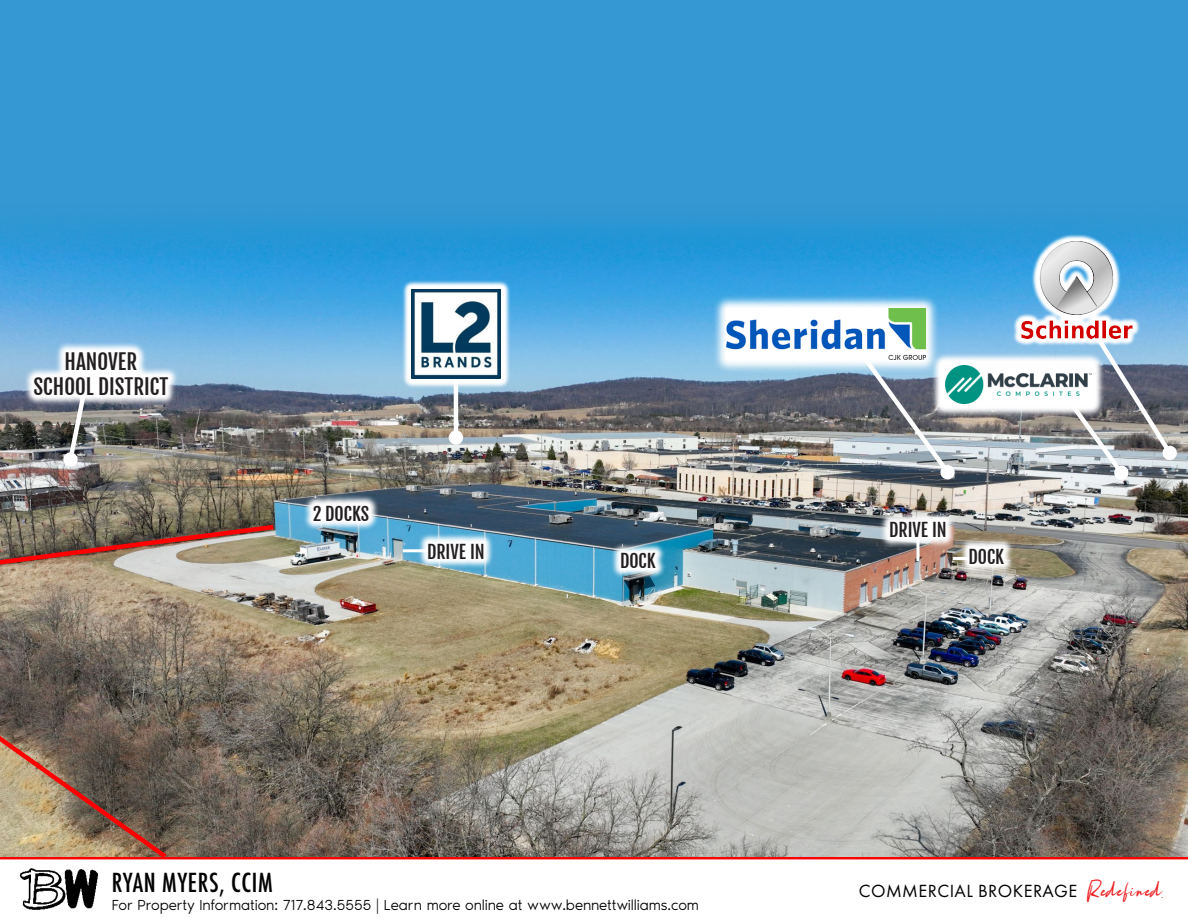
<style>
.page{position:relative;width:1188px;height:918px;background:#fff}
.page>*{position:absolute;margin:0;border:0;box-sizing:border-box;transform-origin:0 0}
.t1{font:500 condensed 25.5px "Futura";letter-spacing:.025em;color:#000}
.t2{font:21px "Fjalla One";color:#231f20}
.t3{font:18.3px "Futura PT";letter-spacing:.025em;color:#000}
.t4{font:18px "Fjalla One";color:#231f20}
.t5{font:300 15px "Noir Pro";color:#000}
.s1{color:#fff}
.s2{font-family:"Rotterdam";font-style:italic;font-size:27.6px;color:#ee2123}
</style>
<div class="page">
<svg style="left:278px;top:856px;width:910px;height:4px;background:#de413f"></svg>
<img style="left:19px;top:868px;width:79px;height:42px">
<div style="left:0;top:0;width:1188px;height:262px;background:#3598d3"></div>
<img style="left:0;top:224px;width:1188px;height:632px">
<svg style="left:303px;top:495px;width:76px;height:37px"></svg>
<svg style="left:418px;top:533px;width:76px;height:36px"></svg>
<svg style="left:610px;top:542px;width:56px;height:37px"></svg>
<hr style="left:403px;top:549px;width:24px;height:3px;background:#fff">
<hr style="left:953px;top:557px;width:24px;height:3px;background:#fff">
<svg style="left:959px;top:538px;width:56px;height:36px"></svg>
<svg style="left:916px;top:548px;width:4px;height:13px"></svg>
<svg style="left:880px;top:511px;width:76px;height:37px"></svg>
<svg style="left:0;top:522px;width:278px;height:338px;background:#887565"></svg>
<svg style="left:63px;top:406px;width:29px;height:61px"></svg>
<svg style="left:23px;top:342px;width:156px;height:64px"></svg>
<svg style="left:956px;top:352px;width:108px;height:66px"></svg>
<img style="left:956px;top:366px;width:108px;height:38px">
<hr style="left:454px;top:363px;width:4px;height:75px;background:#fff">
<div style="left:449px;top:430px;width:14px;height:15px;background:#fff;border-radius:50%"></div>
<svg style="left:839px;top:325px;width:117px;height:155px;background:#86919b"></svg>
<svg style="left:1064px;top:324px;width:114px;height:157px"></svg>
<svg style="left:401px;top:279px;width:109px;height:110px"></svg>
<img style="left:411px;top:289px;width:89px;height:90px">
<svg style="left:712px;top:294px;width:227px;height:80px;background:#aad5ef"></svg>
<img style="left:727px;top:308px;width:198px;height:52px">
<svg style="left:1013px;top:233px;width:128px;height:113px"></svg>
<img style="left:999px;top:242px;width:154px;height:96px">
<p class="t2" style="left:65px;top:349px;width:74px">HANOVER</p>
<p class="t2" style="left:33px;top:374px;width:136px">SCHOOL DISTRICT</p>
<p class="t4" style="left:313px;top:503px;width:58px">2 DOCKS</p>
<p class="t4" style="left:427px;top:541px;width:59px">DRIVE IN</p>
<p class="t4" style="left:889px;top:519px;width:59px">DRIVE IN</p>
<p class="t4" style="left:620px;top:550px;width:37px">DOCK</p>
<p class="t4" style="left:969px;top:545px;width:37px">DOCK</p>
<h1 class="t1" style="left:112px;top:867px;width:162px">RYAN MYERS, CCIM</h1>
<p class="t5" style="left:112px;top:894px;width:589px">For Property Information: 717.843.5555 | Learn more online at www.bennettwilliams.com</p>
<p class="t3" style="left:859px;top:880px;width:305px">COMMERCIAL BROKERAGE<span class="s1">.</span> <span class="s2">Redefined.</span></p>
</div>
